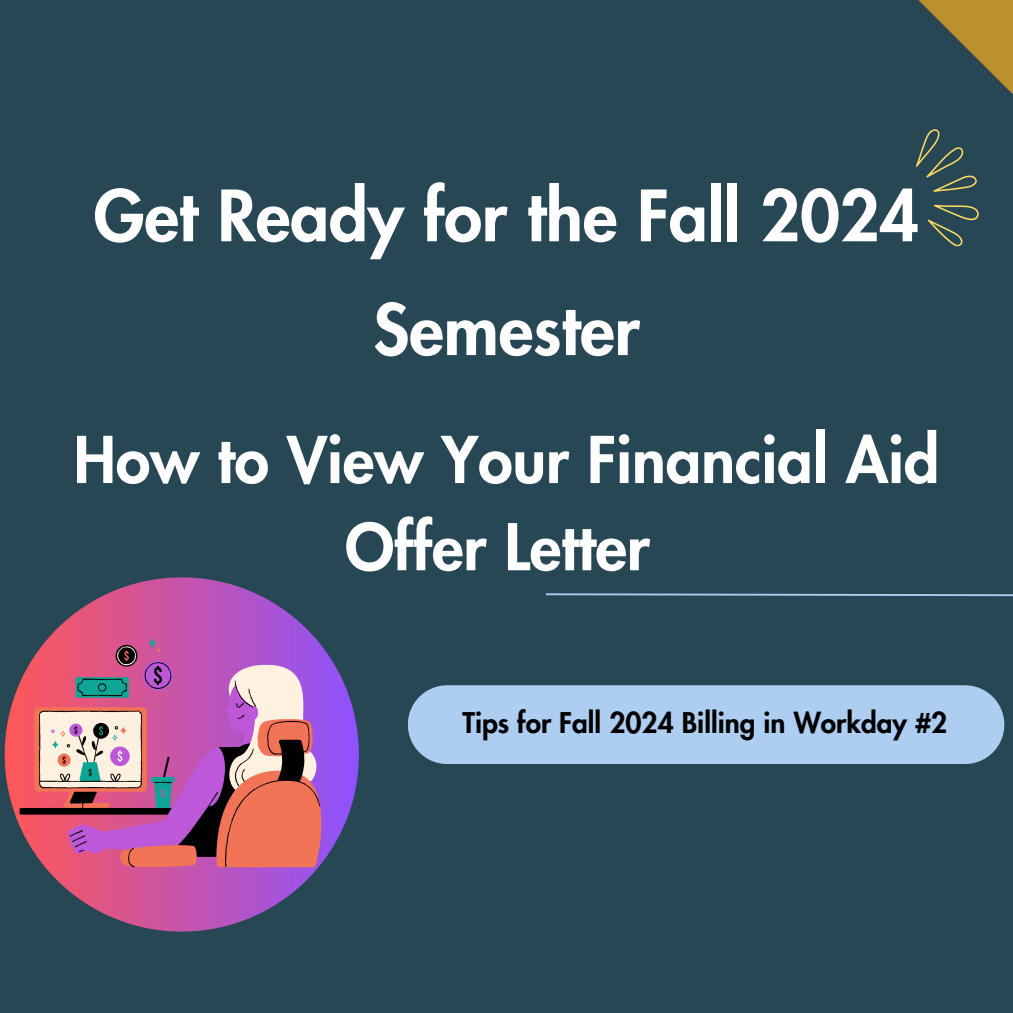
<style>
.page{position:relative;width:1013px;height:1013px;background:#fff}
.page>*{position:absolute;margin:0;border:0;box-sizing:border-box;transform-origin:0 0}
.t1{font:800 68.62px/113.8px "Futura LT Pro";color:#fff;text-align:center}
.t2{font:800 62.62px/87.1px "Futura LT Pro";color:#fff;text-align:center}
.t3{font:800 27.88px "Futura LT Pro";color:#000}
</style>
<div class="page">
<div style="left:0;top:0;width:1012px;height:1012px;background:#274755"></div>
<svg style="left:918px;top:0;width:94px;height:94px"></svg>
<div style="left:408px;top:685px;width:596px;height:79px;background:#adcef0"></div>
<div style="left:5px;top:577px;width:354px;height:354px;background:linear-gradient(to right,#ff5758,#8c52f9);border-radius:50%"></div>
<svg style="left:42px;top:638px;width:281px;height:216px;background:#b754b5"></svg>
<svg style="left:20px;top:645px;width:300px;height:222px;background:#c16f8f"></svg>
<svg style="left:916px;top:129px;width:63px;height:118px"></svg>
<svg style="left:545px;top:593px;width:467px;height:4px"></svg>
<p class="t1" style="left:94px;top:162px;width:827px">Get Ready for the Fall 2024<br>Semester</p>
<p class="t2" style="left:74px;top:419px;width:867px">How to View Your Financial Aid<br>Offer Letter</p>
<p class="t3" style="left:462px;top:710px;width:486px">Tips for Fall 2024 Billing in Workday #2</p>
</div>
